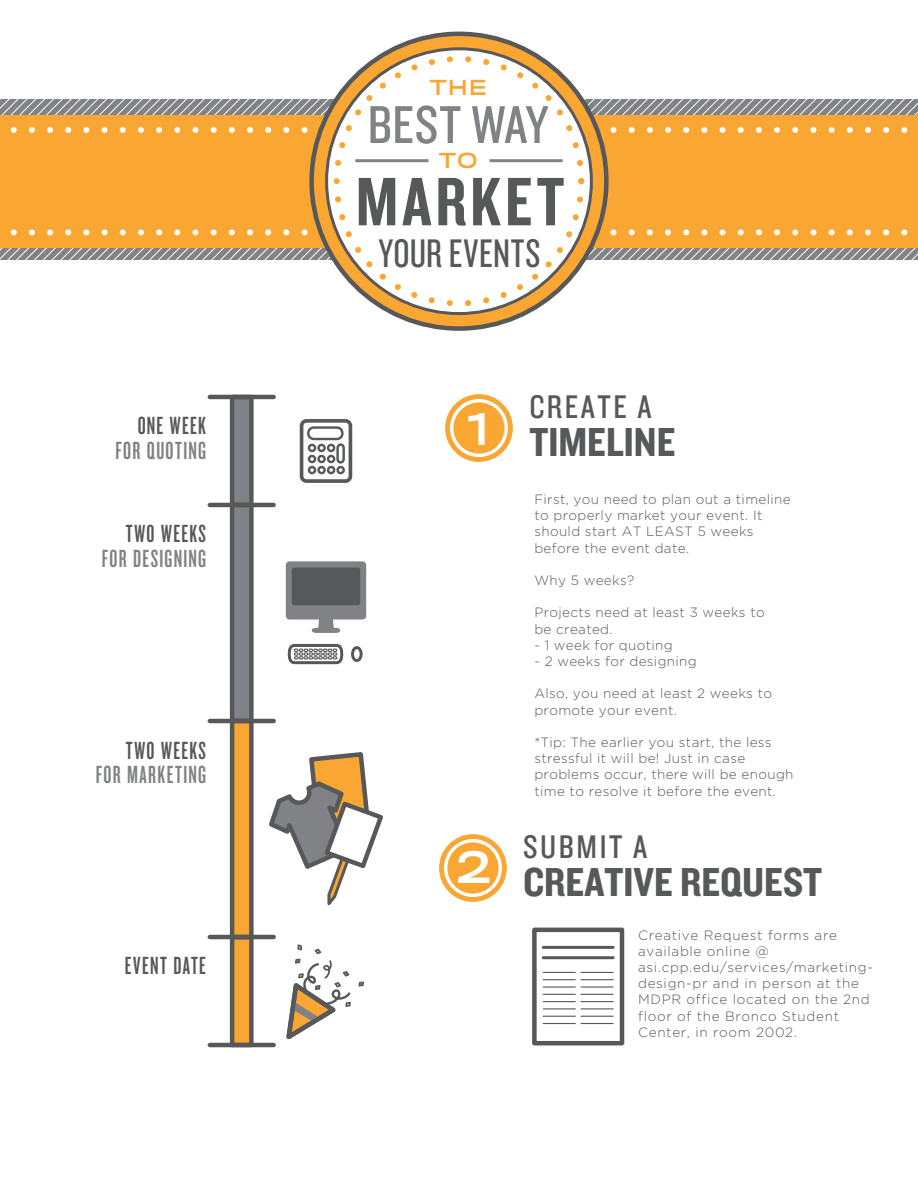
<style>
.page{position:relative;width:918px;height:1188px;background:#fff}
.page>*{position:absolute;margin:0;border:0;box-sizing:border-box;transform-origin:0 0}
.t1{font:71.1px "Knockout HTF49 Liteweight";letter-spacing:.055em;color:#57585a}
.t2{font:55.2px "Knockout HTF29 Junior Liteweight";color:#808285}
.t3{font:42px "Knockout HTF50 Welterweight";color:#57585a}
.t4{font:41.4px "Knockout HTF28 Junior Featherwt";letter-spacing:.015em;color:#57585a}
.t5{font:40.5px "Titling Gothic FB Wide Standard";color:#fff}
.t6{font:34.05px "Knockout HTF29 Junior Liteweight";letter-spacing:.075em;color:#57585a}
.t7{font:25.8px "Knockout HTF47 Bantamweight";letter-spacing:.05em;color:#808285}
.t8{font:25.8px "Knockout HTF47 Bantamweight";letter-spacing:.055em;color:#57585a}
.t9{font:19.35px "Titling Gothic FB Wide Standard";color:#faa633}
.t10{font:300 13.5px/16.2px "Gotham HTF";letter-spacing:.025em;color:#57585a}
.t11{font:300 13.5px/16.2px "Gotham HTF";letter-spacing:.05em;color:#57585a}
</style>
<div class="page">
<div style="left:532px;top:928px;width:92px;height:117px;border:4px solid #57585a"></div>
<hr style="left:543px;top:972px;width:32px;height:1px;background:#57585a">
<hr style="left:543px;top:979px;width:32px;height:1px;background:#57585a">
<hr style="left:543px;top:986px;width:32px;height:2px;background:#57585a">
<hr style="left:543px;top:994px;width:32px;height:1px;background:#57585a">
<hr style="left:543px;top:1001px;width:32px;height:1px;background:#57585a">
<hr style="left:543px;top:1008px;width:32px;height:1px;background:#57585a">
<hr style="left:543px;top:1016px;width:32px;height:1px;background:#57585a">
<hr style="left:543px;top:1023px;width:32px;height:1px;background:#57585a">
<hr style="left:581px;top:972px;width:32px;height:1px;background:#57585a">
<hr style="left:581px;top:979px;width:32px;height:1px;background:#57585a">
<hr style="left:581px;top:986px;width:32px;height:2px;background:#57585a">
<hr style="left:581px;top:994px;width:32px;height:1px;background:#57585a">
<hr style="left:581px;top:1001px;width:32px;height:1px;background:#57585a">
<hr style="left:581px;top:1008px;width:32px;height:1px;background:#57585a">
<hr style="left:581px;top:1016px;width:32px;height:1px;background:#57585a">
<hr style="left:581px;top:1023px;width:32px;height:1px;background:#57585a">
<hr style="left:543px;top:946px;width:70px;height:3px;background:#57585a">
<hr style="left:543px;top:956px;width:70px;height:3px;background:#57585a">
<svg style="left:0;top:99px;width:918px;height:161px;background:#e6a349"></svg>
<svg style="left:312px;top:34px;width:294px;height:295px;background:#d1923c"></svg>
<svg style="left:327px;top:49px;width:264px;height:265px"></svg>
<div style="left:337px;top:59px;width:244px;height:244px;background:#fff;border-radius:50%"></div>
<div style="left:334px;top:56px;width:250px;height:250px;border:6px dashed #faa633;border-radius:50%"></div>
<hr style="left:355px;top:159px;width:73px;height:3px;background:#808285">
<hr style="left:490px;top:159px;width:73px;height:3px;background:#808285">
<div style="left:230px;top:395px;width:24px;height:112px;background:#808285;border:4px solid #57585a"></div>
<div style="left:230px;top:935px;width:24px;height:112px;background:#faa633;border:4px solid #57585a"></div>
<div style="left:230px;top:503px;width:24px;height:220px;background:#808285;border:4px solid #57585a"></div>
<div style="left:230px;top:719px;width:24px;height:220px;background:#faa633;border:4px solid #57585a"></div>
<hr style="left:210px;top:719px;width:64px;height:4px;background:#57585a">
<hr style="left:210px;top:935px;width:64px;height:4px;background:#57585a">
<hr style="left:210px;top:1043px;width:64px;height:4px;background:#57585a">
<hr style="left:210px;top:503px;width:64px;height:4px;background:#57585a">
<hr style="left:210px;top:395px;width:64px;height:4px;background:#57585a">
<svg style="left:358px;top:981px;width:6px;height:6px"></svg>
<svg style="left:286px;top:944px;width:65px;height:95px"></svg>
<svg style="left:286px;top:561px;width:80px;height:72px"></svg>
<div style="left:292px;top:568px;width:68px;height:37px;background:#57585a"></div>
<div style="left:351px;top:646px;width:12px;height:16px;border:3px solid #57585a;border-radius:50%"></div>
<svg style="left:287px;top:644px;width:57px;height:21px"></svg>
<div style="left:300px;top:419px;width:52px;height:64px;border:4px solid #57585a;border-radius:5px"></div>
<div style="left:307px;top:426px;width:37px;height:14px;border:2px solid #57585a;border-radius:5px"></div>
<div style="left:308px;top:444px;width:8px;height:8px;border:2px solid #57585a;border-radius:50%"></div>
<div style="left:308px;top:455px;width:8px;height:8px;border:2px solid #57585a;border-radius:50%"></div>
<div style="left:308px;top:466px;width:8px;height:8px;border:2px solid #57585a;border-radius:50%"></div>
<div style="left:317px;top:444px;width:9px;height:8px;border:2px solid #57585a;border-radius:50%"></div>
<div style="left:317px;top:455px;width:9px;height:8px;border:2px solid #57585a;border-radius:50%"></div>
<div style="left:317px;top:466px;width:9px;height:8px;border:2px solid #57585a;border-radius:50%"></div>
<div style="left:327px;top:444px;width:8px;height:8px;border:2px solid #57585a;border-radius:50%"></div>
<div style="left:327px;top:455px;width:8px;height:8px;border:2px solid #57585a;border-radius:50%"></div>
<div style="left:327px;top:466px;width:8px;height:8px;border:2px solid #57585a;border-radius:50%"></div>
<div style="left:336px;top:466px;width:9px;height:8px;border:2px solid #57585a;border-radius:50%"></div>
<div style="left:336px;top:443px;width:9px;height:21px;border:2px solid #57585a;border-radius:3px"></div>
<svg style="left:269px;top:752px;width:114px;height:154px"></svg>
<svg style="left:445px;top:394px;width:68px;height:68px"></svg>
<div style="left:452px;top:401px;width:54px;height:54px;background:#faa633;border-radius:50%"></div>
<div style="left:450px;top:399px;width:58px;height:58px;border:3px solid #fff;border-radius:50%"></div>
<svg style="left:439px;top:834px;width:68px;height:68px"></svg>
<div style="left:446px;top:841px;width:54px;height:54px;background:#faa633;border-radius:50%"></div>
<div style="left:444px;top:839px;width:58px;height:58px;border:3px solid #fff;border-radius:50%"></div>
<p class="t8" style="left:138px;top:413px;width:70px">ONE WEEK</p>
<p class="t7" style="left:115px;top:438px;width:92px">FOR QUOTING</p>
<p class="t8" style="left:126px;top:521px;width:82px">TWO WEEKS</p>
<p class="t7" style="left:102px;top:546px;width:106px">FOR DESIGNING</p>
<p class="t8" style="left:126px;top:737px;width:82px">TWO WEEKS</p>
<p class="t7" style="left:96px;top:762px;width:112px">FOR MARKETING</p>
<p class="t8" style="left:125px;top:952px;width:83px">EVENT DATE</p>
<p class="t9" style="left:430px;top:76px;width:58px">THE</p>
<p class="t2" style="left:368px;top:97px;width:182px">BEST WAY</p>
<p class="t9" style="left:439px;top:150px;width:40px">TO</p>
<p class="t1" style="left:356px;top:166px;width:210px">MARKET</p>
<p class="t4" style="left:379px;top:232px;width:163px">YOUREVENTS</p>
<p class="t5" style="left:466px;top:406px;width:26px">1</p>
<p class="t5" style="left:456px;top:845px;width:36px">2</p>
<p class="t6" style="left:529px;top:389px;width:124px">CREATE A</p>
<h1 class="t3" style="left:529px;top:420px;width:148px">TIMELINE</h1>
<p class="t10" style="left:534px;top:491px;width:258px">First, you need to plan out a timeline to properly market your event. It should start AT LEAST 5 weeks before the event date.</p>
<p class="t10" style="left:534px;top:572px;width:101px">Why 5 weeks?</p>
<p class="t10" style="left:534px;top:604px;width:232px">Projects need at least 3 weeks to be created.</p>
<p class="t10" style="left:534px;top:637px;width:140px">- 1 week for quoting</p>
<p class="t10" style="left:534px;top:653px;width:164px">- 2 weeks for designing</p>
<p class="t10" style="left:534px;top:685px;width:239px">Also, you need at least 2 weeks to promote your event.</p>
<p class="t10" style="left:534px;top:734px;width:261px">*Tip: The earlier you start, the less stressful it will be! Just in case problems occur, there will be enough time to resolve it before the event.</p>
<p class="t6" style="left:523px;top:829px;width:126px">SUBMIT A</p>
<h1 class="t3" style="left:523px;top:860px;width:301px">CREATIVE REQUEST</h1>
<p class="t11" style="left:638px;top:927px;width:236px">Creative Request forms are available online @ asi.cpp.edu/services/marketing&shy;design-pr and in person at the<br>MDPR office located on the 2nd floor of the Bronco Student<br>Center, in room 2002.</p>
</div>
